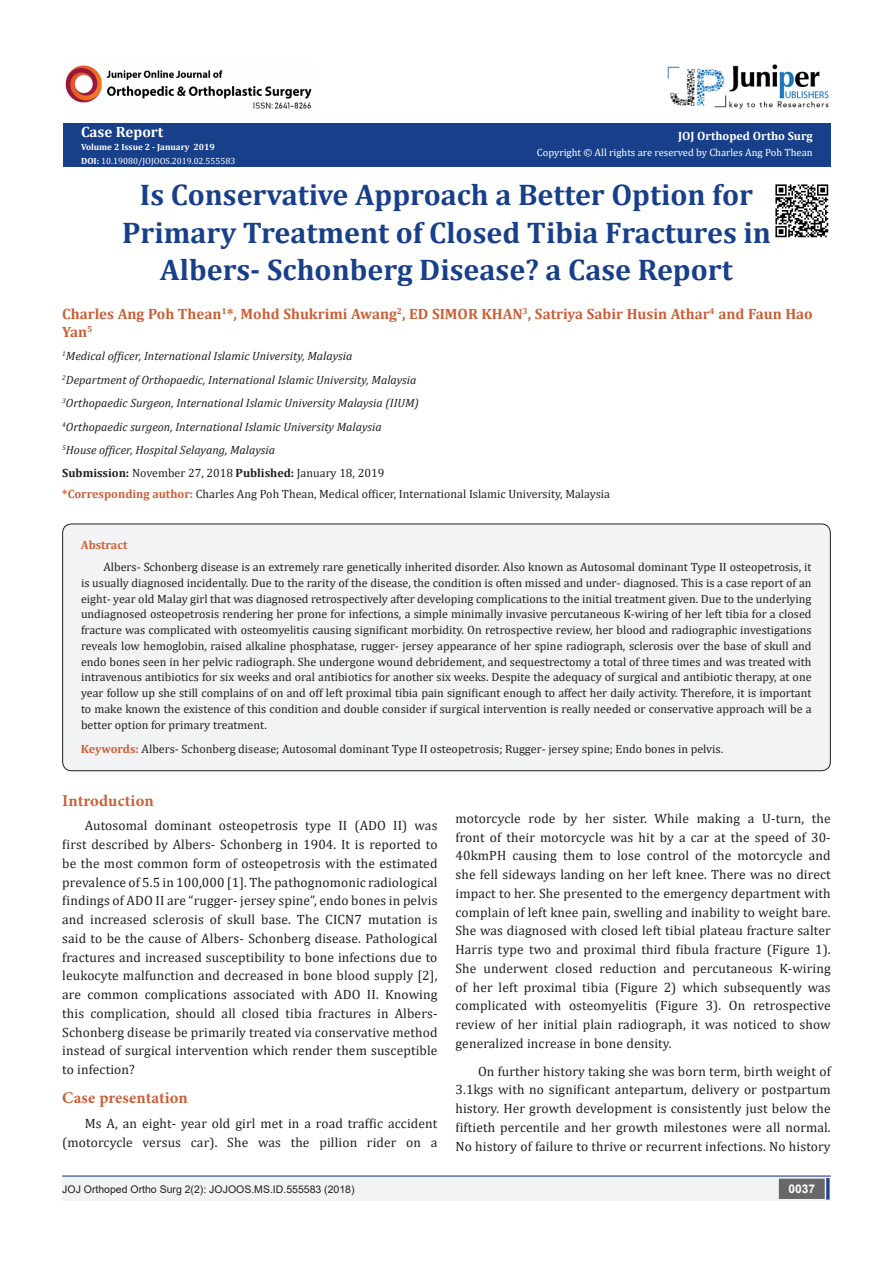
<style>
.page{position:relative;width:893px;height:1263px;background:#fff}
.page>*{position:absolute;margin:0;border:0;box-sizing:border-box;transform-origin:0 0}
.t1{font:700 30px/37.5px "Cambria";color:#183f89;text-align:center}
.t2{font:700 16.5px "Minion Pro";letter-spacing:.005em;color:#ca5f37}
.t3{font:700 15px/18px "Cambria";color:#ca5f37}
.t4{font:700 15px "Cambria";color:#fff}
.t5{font:13.5px/18.8px "Cambria";letter-spacing:.01em;color:#231f20;text-align:justify}
.t6{font:12px/15.8px "Cambria";color:#231f20;text-align:justify}
.t7{font:italic 12px "Cambria";color:#231f20}
.t8{font:700 12px "Cambria";color:#fff}
.t9{font:700 12px "Cambria";color:#ca5f37}
.t10{font:700 12px "Arial";color:#fff}
.t11{font:10.5px "Cambria";color:#fff}
.t12{font:10.5px "Arial";color:#231f20}
.t13{font:9px "Cambria";color:#fff}
.t14{font:700 9px "Cambria";color:#fff}
.s1{font-weight:700}
.s2{font-weight:700;color:#ca5f37}
</style>
<div class="page">
<div style="left:63px;top:123px;width:768px;height:43px;background:#183f89"></div>
<hr style="left:62px;top:1175px;width:769px;height:1px;background:#253f8e">
<div style="left:62px;top:1177px;width:494px;height:24px;background:#f2f3f4"></div>
<div style="left:510px;top:1177px;width:321px;height:24px;background:#f2f3f4"></div>
<div style="left:780px;top:1179px;width:44px;height:19px;background:#68676a"></div>
<div style="left:779px;top:1178px;width:46px;height:21px;border:2px solid #68676a"></div>
<div style="left:826px;top:1178px;width:3px;height:21px;background:#253f8e;border:2px solid #253f8e"></div>
<img style="left:667px;top:64px;width:162px;height:45px">
<div style="left:63px;top:524px;width:767px;height:247px;background:#f2f3f4;border-radius:9px"></div>
<div style="left:62px;top:524px;width:769px;height:247px;border:1px solid #231f20;border-radius:9px"></div>
<img style="left:775px;top:184px;width:54px;height:54px">
<img style="left:65px;top:65px;width:247px;height:44px">
<p class="t4" style="left:81px;top:121px;width:84px">Case Report</p>
<p class="t14" style="left:81px;top:141px;width:135px">Volume 2 Issue 2 - January 2019</p>
<p class="t13" style="left:81px;top:156px;width:156px"><span class="s1">DOI:</span> 10.19080/JOJOOS.2019.02.555583</p>
<p class="t8" style="left:678px;top:127px;width:136px">JOJ Orthoped Ortho Surg</p>
<p class="t11" style="left:537px;top:146px;width:277px">Copyright © All rights are reserved by Charles Ang Poh Thean</p>
<p class="t1" style="left:122px;top:175px;width:650px">Is Conservative Approach a Better Option for<br>Primary Treatment of Closed Tibia Fractures in<br>Albers- Schonberg Disease? a Case Report</p>
<p class="t3" style="left:62px;top:304px;width:752px">Charles Ang Poh Thean<sup>1</sup>*, Mohd Shukrimi Awang<sup>2</sup>, ED SIMOR KHAN<sup>3</sup>, Satriya Sabir Husin Athar<sup>4</sup> and Faun Hao<br>Yan<sup>5</sup></p>
<p class="t7" style="left:62px;top:348px;width:292px"><sup>1</sup>Medical officer, International Islamic University, Malaysia</p>
<p class="t7" style="left:62px;top:371px;width:356px"><sup>2</sup>Department of Orthopaedic, International Islamic University, Malaysia</p>
<p class="t7" style="left:62px;top:395px;width:358px"><sup>3</sup>Orthopaedic Surgeon, International Islamic University Malaysia (IIUM)</p>
<p class="t7" style="left:62px;top:418px;width:321px"><sup>4</sup>Orthopaedic surgeon, International Islamic University Malaysia</p>
<p class="t7" style="left:62px;top:441px;width:214px"><sup>5</sup>House officer, Hospital Selayang, Malaysia</p>
<p class="t6" style="left:62px;top:465px;width:324px"><span class="s1">Submission:</span> November 27, 2018 <span class="s1">Published:</span> January 18, 2019</p>
<p class="t6" style="left:62px;top:486px;width:549px"><span class="s2">*Corresponding author:</span> Charles Ang Poh Thean, Medical officer, International Islamic University, Malaysia</p>
<p class="t9" style="left:81px;top:537px;width:48px">Abstract</p>
<p class="t6" style="left:81px;top:559px;width:732px;text-indent:22px">Albers- Schonberg disease is an extremely rare genetically inherited disorder. Also known as Autosomal dominant Type II osteopetrosis, it is usually diagnosed incidentally. Due to the rarity of the disease, the condition is often missed and under- diagnosed. This is a case report of an eight- year old Malay girl that was diagnosed retrospectively after developing complications to the initial treatment given. Due to the underlying undiagnosed osteopetrosis rendering her prone for infections, a simple minimally invasive percutaneous K-wiring of her left tibia for a closed fracture was complicated with osteomyelitis causing significant morbidity. On retrospective review, her blood and radiographic investigations reveals low hemoglobin, raised alkaline phosphatase, rugger- jersey appearance of her spine radiograph, sclerosis over the base of skull and endo bones seen in her pelvic radiograph. She undergone wound debridement, and sequestrectomy a total of three times and was treated with intravenous antibiotics for six weeks and oral antibiotics for another six weeks. Despite the adequacy of surgical and antibiotic therapy, at one year follow up she still complains of on and off left proximal tibia pain significant enough to affect her daily activity. Therefore, it is important to make known the existence of this condition and double consider if surgical intervention is really needed or conservative approach will be a better option for primary treatment.</p>
<p class="t6" style="left:81px;top:741px;width:644px"><span class="s2">Keywords:</span> Albers- Schonberg disease; Autosomal dominant Type II osteopetrosis; Rugger- jersey spine; Endo bones in pelvis.</p>
<p class="t2" style="left:62px;top:789px;width:93px">Introduction</p>
<p class="t5" style="left:62px;top:816px;width:377px;text-indent:22px">Autosomal dominant osteopetrosis type II (ADO II) was first described by Albers- Schonberg in 1904. It is reported to be the most common form of osteopetrosis with the estimated prevalence of 5.5 in 100,000 [1]. The pathognomonic radiological findings of ADO II are “rugger- jersey spine”, endo bones in pelvis and increased sclerosis of skull base. The CICN7 mutation is said to be the cause of Albers- Schonberg disease. Pathological fractures and increased susceptibility to bone infections due to leukocyte malfunction and decreased in bone blood supply [2], are common complications associated with ADO II. Knowing this complication, should all closed tibia fractures in Albers-Schonberg disease be primarily treated via conservative method instead of surgical intervention which render them susceptible to infection?</p>
<p class="t2" style="left:62px;top:1086px;width:127px">Case presentation</p>
<p class="t5" style="left:62px;top:1114px;width:377px;text-align:right">Ms A, an eight- year old girl met in a road traffic accident (motorcycle versus car). She was the pillion rider on a</p>
<p class="t5" style="left:455px;top:809px;width:377px">motorcycle rode by her sister. While making a U-turn, the front of their motorcycle was hit by a car at the speed of 30- 40kmPH causing them to lose control of the motorcycle and she fell sideways landing on her left knee. There was no direct impact to her. She presented to the emergency department with complain of left knee pain, swelling and inability to weight bare.<br>She was diagnosed with closed left tibial plateau fracture salter Harris type two and proximal third fibula fracture (Figure 1).<br>She underwent closed reduction and percutaneous K-wiring of her left proximal tibia (Figure 2) which subsequently was complicated with osteomyelitis (Figure 3). On retrospective review of her initial plain radiograph, it was noticed to show generalized increase in bone density.</p>
<p class="t5" style="left:455px;top:1061px;width:377px;text-indent:22px">On further history taking she was born term, birth weight of 3.1kgs with no significant antepartum, delivery or postpartum history. Her growth development is consistently just below the fiftieth percentile and her growth milestones were all normal.<br>No history of failure to thrive or recurrent infections. No history</p>
<p class="t12" style="left:62px;top:1182px;width:294px">JOJ Orthoped Ortho Surg 2(2): JOJOOS.MS.ID.555583 (2018)</p>
<p class="t10" style="left:788px;top:1180px;width:28px">0037</p>
</div>
